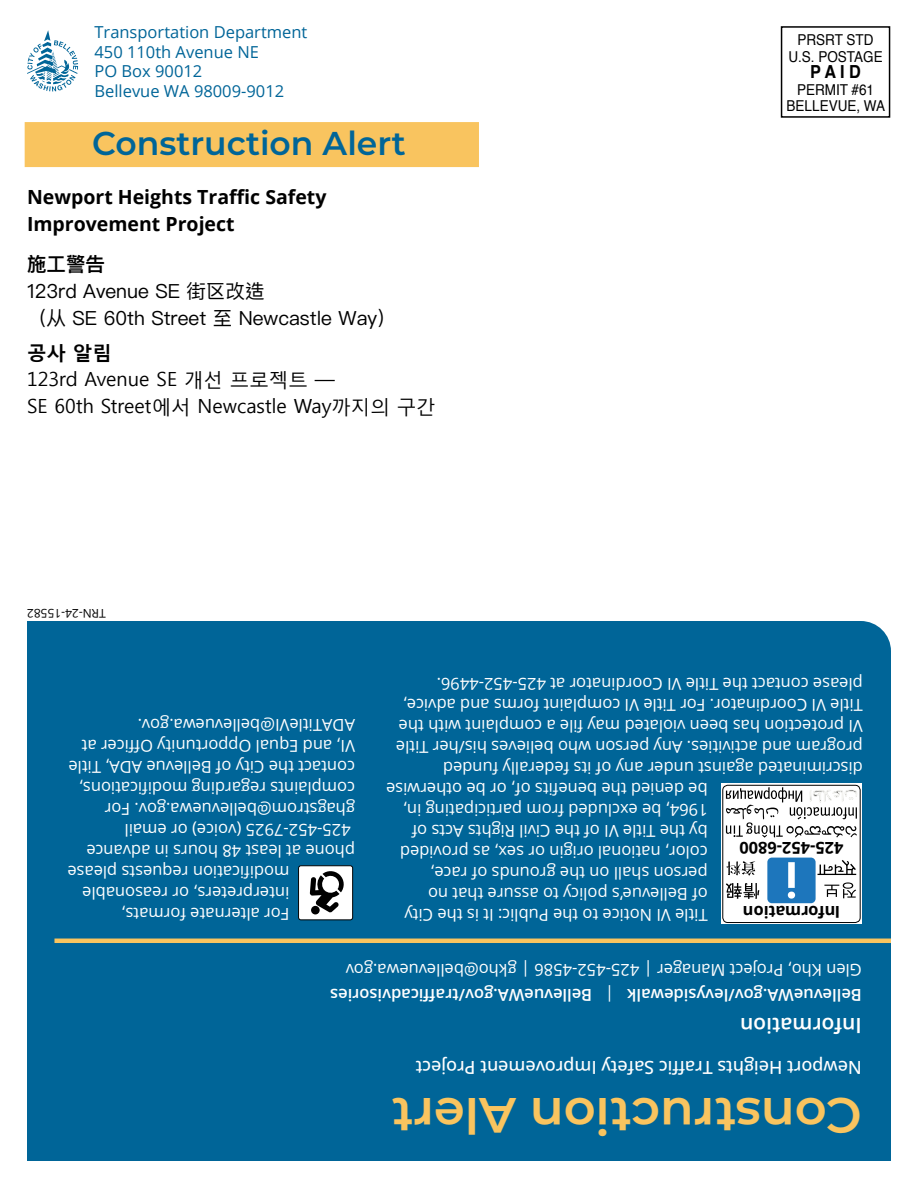
<style>
.page{position:relative;width:918px;height:1188px;background:#fff}
.page>*{position:absolute;margin:0;border:0;box-sizing:border-box;transform-origin:0 0}
.large_yellow_text{font:600 49.5px "Montserrat";color:#f9c45f}
.mailerr_side_header{font:600 33px "Montserrat";color:#006598}
.text{font:600 21px "Open Sans";color:#fff}
.address_mailer_side_black{font:19.5px/27px "Malgun Gothic";color:#000}
.address_mailer_side_black-2{font:700 19.5px/27px "Open Sans";color:#000}
.address_mailer_side_black-3{font:19.5px/27px "Ping Fang HK";color:#000}
.address_mailer_side_black-4{font:600 19.5px "Ping Fang HK";color:#000}
.address_mailer_side_black-5{font:700 19.5px "Malgun Gothic";color:#000}
.address_mailer_side_black-6{font:500 18px "Open Sans";color:#fff}
.t1{font:700 18px "Helvetica";color:#000;scale:.9 1}
.TItle_VI_and_ADA_text{font:16.5px "Open Sans";color:#fff}
.t2{font:16.5px "Open Sans";color:#006598}
.text-2{font:600 16.5px "Open Sans";color:#fff}
.text-3{font:16.5px "Open Sans";color:#fff}
.t3{font:700 16.35px "Open Sans";color:#000}
.t4{font:15px/16.5px "Helvetica";color:#000;text-align:center;scale:.9 1}
.text-4{font:12px "Open Sans";color:#000}
</style>
<div class="page">
<svg style="left:27px;top:30px;width:51px;height:62px"></svg>
<div style="left:25px;top:122px;width:454px;height:45px;background:#f9c45f"></div>
<div style="left:27px;top:621px;width:864px;height:540px;background:#006598"></div>
<hr style="left:54px;top:939px;width:837px;height:4px;background:#f9c45f">
<svg style="left:721px;top:784px;width:141px;height:140px"></svg>
<div style="left:723px;top:785px;width:137px;height:138px;background:#fff;border-radius:5px"></div>
<div style="left:722px;top:785px;width:139px;height:138px;border:1px solid #000;border-radius:5px"></div>
<svg style="left:726px;top:861px;width:29px;height:15px"></svg>
<svg style="left:824px;top:882px;width:32px;height:16px"></svg>
<svg style="left:818px;top:860px;width:38px;height:15px"></svg>
<svg style="left:726px;top:883px;width:33px;height:16px"></svg>
<svg style="left:726px;top:787px;width:131px;height:51px"></svg>
<div style="left:767px;top:858px;width:49px;height:45px;background:#1d76bc;border-radius:5px"></div>
<svg style="left:788px;top:862px;width:7px;height:37px"></svg>
<div style="left:781px;top:26px;width:109px;height:92px;border:2px solid #000"></div>
<svg style="left:298px;top:865px;width:55px;height:55px"></svg>
<div style="left:311px;top:906px;width:9px;height:8px;background:#000;border-radius:50%"></div>
<p class="t2" style="left:94px;top:21px;width:214px">Transportation Department</p>
<p class="t2" style="left:94px;top:40px;width:166px">450 110th Avenue NE</p>
<p class="t2" style="left:94px;top:60px;width:109px">PO Box 90012</p>
<p class="t2" style="left:94px;top:79px;width:191px">Bellevue WA 98009-9012</p>
<p class="mailerr_side_header" style="left:92px;top:120px;width:315px">Construction Alert</p>
<p class="address_mailer_side_black-2" style="left:27px;top:183px;width:301px">Newport Heights Traffic Safety<br>Improvement Project</p>
<p class="address_mailer_side_black-4" style="left:27px;top:252px;width:79px">施工警告</p>
<p class="address_mailer_side_black-3" style="left:27px;top:278px;width:371px">123rd Avenue SE 街区改造<br>（从 SE 60th Street 至 Newcastle Way）</p>
<p class="address_mailer_side_black-5" style="left:27px;top:341px;width:86px">공사 알림</p>
<p class="address_mailer_side_black" style="left:27px;top:366px;width:410px">123rd Avenue SE 개선 프로젝트 —<br>SE 60th Street에서 Newcastle Way까지의 구간</p>
<p class="text-4" style="left:106px;top:621px;width:80px;rotate:-180deg">TRN-24-15582</p>
<p class="t4" style="left:788px;top:31px;width:106px">PRSRT STD<br>U.S. POSTAGE</p>
<p class="t1" style="left:810px;top:55px;width:58px">PA I D</p>
<p class="t4" style="left:787px;top:81px;width:111px">PERMIT #61<br>BELLEVUE, WA</p>
<p class="TItle_VI_and_ADA_text" style="left:863px;top:696px;width:428px;rotate:-180deg">please contact the Title VI Coordinator at 425-452-4496.</p>
<p class="TItle_VI_and_ADA_text" style="left:863px;top:717px;width:461px;rotate:-180deg">Title VI Coordinator. For Title VI complaint forms and advice,</p>
<p class="TItle_VI_and_ADA_text" style="left:355px;top:736px;width:219px;rotate:-180deg">ADATitleVI@bellevuewa.gov.</p>
<p class="TItle_VI_and_ADA_text" style="left:863px;top:738px;width:466px;rotate:-180deg">VI protection has been violated may file a complaint with the</p>
<p class="TItle_VI_and_ADA_text" style="left:355px;top:757px;width:275px;rotate:-180deg">VI, and Equal Opportunity Officer at</p>
<p class="TItle_VI_and_ADA_text" style="left:863px;top:759px;width:468px;rotate:-180deg">program and activities. Any person who believes his/her Title</p>
<p class="TItle_VI_and_ADA_text" style="left:355px;top:778px;width:288px;rotate:-180deg">contact the City of Bellevue ADA, Title</p>
<p class="TItle_VI_and_ADA_text" style="left:863px;top:780px;width:421px;rotate:-180deg">discriminated against under any of its federally funded</p>
<p class="TItle_VI_and_ADA_text" style="left:355px;top:799px;width:278px;rotate:-180deg">complaints regarding modifications,</p>
<p class="TItle_VI_and_ADA_text" style="left:708px;top:801px;width:323px;rotate:-180deg">be denied the benefits of, or be otherwise</p>
<p class="TItle_VI_and_ADA_text" style="left:355px;top:820px;width:252px;rotate:-180deg">ghagstrom@bellevuewa.gov. For</p>
<p class="TItle_VI_and_ADA_text" style="left:708px;top:822px;width:306px;rotate:-180deg">1964, be excluded from participating in,</p>
<p class="TItle_VI_and_ADA_text" style="left:351px;top:841px;width:227px;rotate:-180deg">425-452-7925 (voice) or email</p>
<p class="TItle_VI_and_ADA_text" style="left:708px;top:843px;width:297px;rotate:-180deg">by the Title VI of the Civil Rights Acts of</p>
<p class="TItle_VI_and_ADA_text" style="left:355px;top:862px;width:270px;rotate:-180deg">phone at least 48 hours in advance</p>
<p class="TItle_VI_and_ADA_text" style="left:708px;top:864px;width:309px;rotate:-180deg">color, national origin or sex, as provided</p>
<p class="t3" style="left:844px;top:860px;width:106px;rotate:-180deg">425-452-6800</p>
<p class="TItle_VI_and_ADA_text" style="left:289px;top:883px;width:223px;rotate:-180deg">modification requests please</p>
<p class="TItle_VI_and_ADA_text" style="left:708px;top:885px;width:279px;rotate:-180deg">person shall on the grounds of race,</p>
<p class="TItle_VI_and_ADA_text" style="left:289px;top:904px;width:209px;rotate:-180deg">interpreters, or reasonable</p>
<p class="TItle_VI_and_ADA_text" style="left:708px;top:906px;width:281px;rotate:-180deg">of Bellevue’s policy to assure that no</p>
<p class="TItle_VI_and_ADA_text" style="left:289px;top:925px;width:169px;rotate:-180deg">For alternate formats,</p>
<p class="TItle_VI_and_ADA_text" style="left:708px;top:927px;width:305px;rotate:-180deg">Title VI Notice to the Public: It is the City</p>
<p class="t3" style="left:840px;top:924px;width:99px;rotate:-180deg">nI rof mation</p>
<p class="text-3" style="left:862px;top:981px;width:518px;rotate:-180deg">Glen Kho, Project Manager | 425-452-4586 | gkho@bellevuewa.gov</p>
<p class="text-2" style="left:592px;top:1006px;width:264px;rotate:-180deg">BellevueWA.gov/trafficadvisories</p>
<p class="text-3" style="left:614px;top:1006px;width:11px;rotate:-180deg">|</p>
<p class="text-2" style="left:862px;top:1006px;width:236px;rotate:-180deg">BellevueWA.gov/levysidewalk</p>
<p class="text" style="left:862px;top:1040px;width:123px;rotate:-180deg">Information</p>
<p class="address_mailer_side_black-6" style="left:862px;top:1080px;width:448px;rotate:-180deg">Newport Heights Traffic Safety Improvement Project</p>
<p class="large_yellow_text" style="left:862px;top:1151px;width:472px;rotate:-180deg">Construction Alert</p>
</div>
